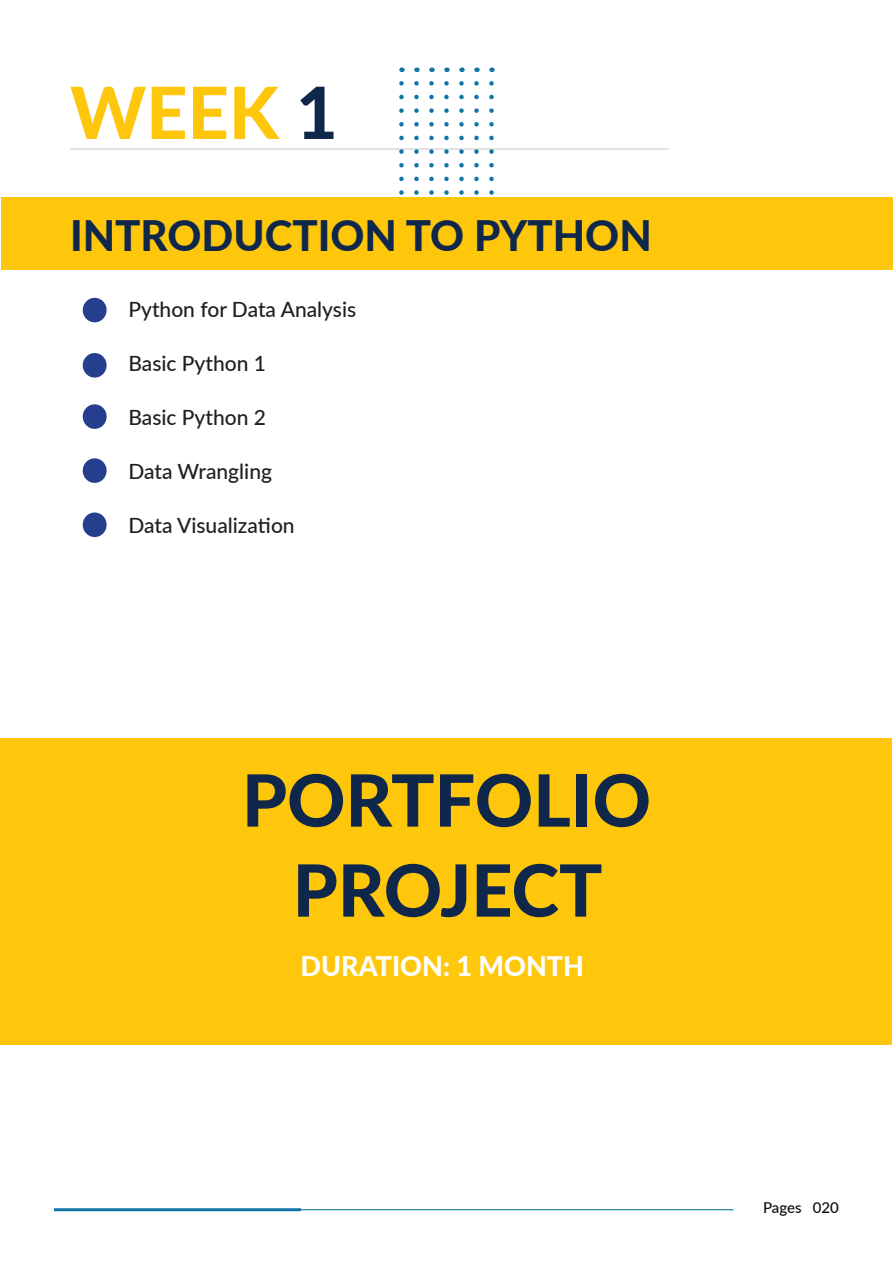
<style>
.page{position:relative;width:893px;height:1263px;background:#fff}
.page>*{position:absolute;margin:0;border:0;box-sizing:border-box;transform-origin:0 0}
.xxl{font:800 72px "Lato";color:#0e274a}
.xxl-2{font:800 72px "Lato";color:#fec70c}
.Big_Title{font:800 42px "Lato";color:#0e274a}
.Body_Text{font:800 27px "Lato";color:#fff}
.Body_Text-2{font:500 21px "Lato";color:#231f20}
.t1{font:500 15px "Lato";color:#0b0a0d}
.s1{color:#0e274a}
</style>
<div class="page">
<div style="left:1px;top:738px;width:891px;height:306px;background:#fec70c"></div>
<hr style="left:266px;top:1209px;width:467px;height:1px;background:#1174a7">
<hr style="left:54px;top:1208px;width:247px;height:3px;background:#1174a7">
<hr style="left:70px;top:149px;width:599px;height:1px;background:#c7c8ca">
<svg style="left:399px;top:83px;width:5px;height:112px"></svg>
<svg style="left:414px;top:83px;width:5px;height:112px"></svg>
<svg style="left:429px;top:83px;width:5px;height:112px"></svg>
<svg style="left:444px;top:83px;width:5px;height:112px"></svg>
<svg style="left:459px;top:83px;width:5px;height:112px"></svg>
<svg style="left:474px;top:83px;width:5px;height:112px"></svg>
<svg style="left:489px;top:83px;width:5px;height:112px"></svg>
<div style="left:83px;top:353px;width:24px;height:25px;background:#253f8e;border-radius:50%"></div>
<div style="left:83px;top:458px;width:24px;height:25px;background:#253f8e;border-radius:50%"></div>
<div style="left:83px;top:298px;width:24px;height:24px;background:#253f8e;border-radius:50%"></div>
<div style="left:2px;top:197px;width:891px;height:73px;background:#fec70c"></div>
<div style="left:83px;top:404px;width:24px;height:25px;background:#253f8e;border-radius:50%"></div>
<div style="left:83px;top:512px;width:24px;height:25px;background:#253f8e;border-radius:50%"></div>
<p class="xxl-2" style="left:70px;top:59px;width:269px">WEEK <span class="s1">1</span></p>
<p class="Big_Title" style="left:70px;top:205px;width:583px">INTRODUCTION TO PYTHON</p>
<p class="Body_Text-2" style="left:128px;top:295px;width:229px">Python for Data Analysis</p>
<p class="Body_Text-2" style="left:128px;top:349px;width:139px">Basic Python 1</p>
<p class="Body_Text-2" style="left:128px;top:403px;width:139px">Basic Python 2</p>
<p class="Body_Text-2" style="left:128px;top:457px;width:145px">Data Wrangling</p>
<p class="Body_Text-2" style="left:128px;top:511px;width:168px">Data Visualization</p>
<p class="xxl" style="left:242px;top:747px;width:411px">PORTFOLIO</p>
<p class="xxl" style="left:293px;top:837px;width:311px">PROJECT</p>
<p class="Body_Text" style="left:300px;top:946px;width:285px">DURATION: 1 MONTH</p>
<p class="t1" style="left:763px;top:1197px;width:77px">Pages 020</p>
</div>
